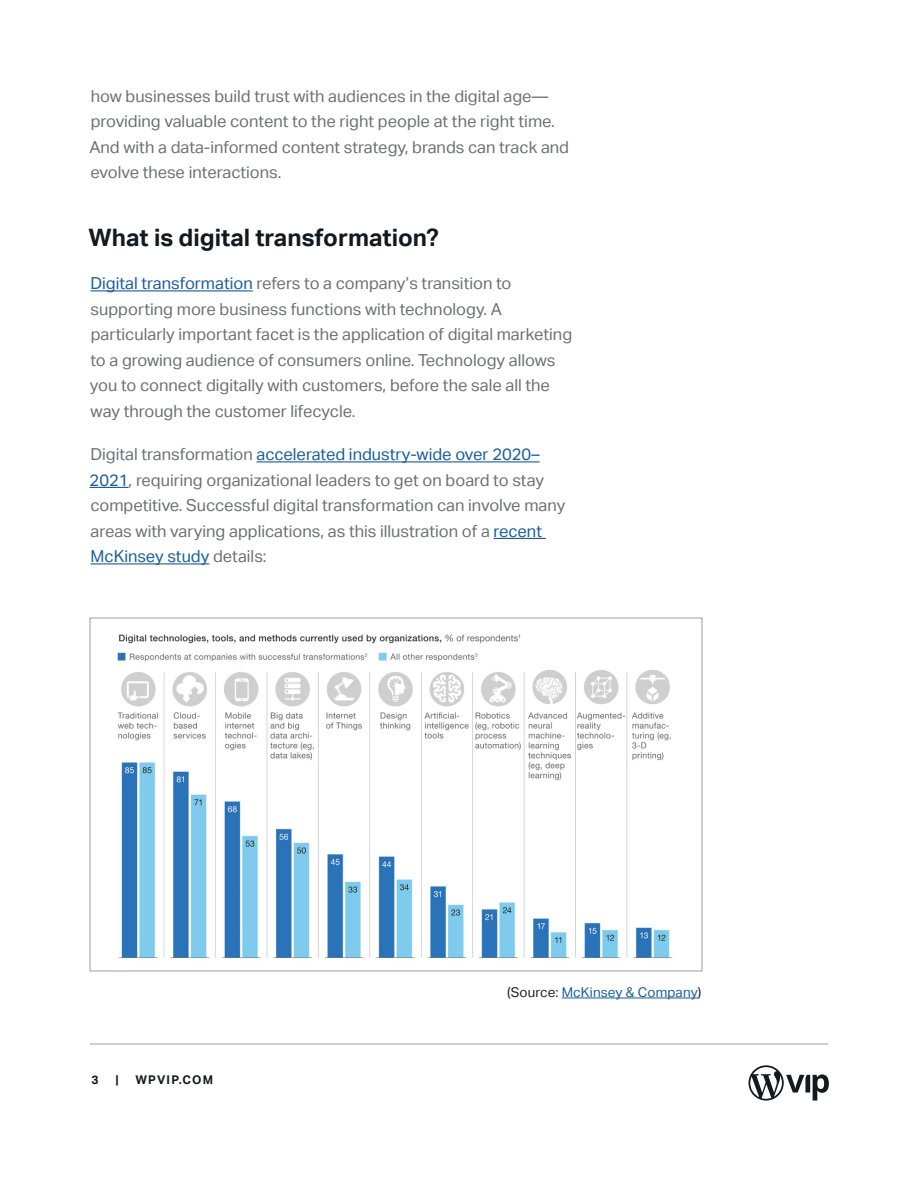
<style>
.page{position:relative;width:918px;height:1188px;background:#fff}
.page>*{position:absolute;margin:0;border:0;box-sizing:border-box;transform-origin:0 0}
.S_Body_Alt{font:700 24px "Aktiv Grotesk";color:#121a1f}
.S_Body_Alt-2{font:16.5px/25.5px "Aktiv Grotesk";color:#6d6f72}
.caption-01{font:13.5px "Aktiv Grotesk";letter-spacing:.01em;color:#175d9e}
.t1{font:700 12px "Aktiv Grotesk";letter-spacing:.1em;color:#121a1f}
.s1{color:#175d9e}
.s2{color:#231f20}
</style>
<div class="page">
<hr style="left:90px;top:1044px;width:738px;height:1px;background:#9e9e9e">
<svg style="left:749px;top:1065px;width:80px;height:36px"></svg>
<hr style="left:90px;top:290px;width:163px;height:1px;background:#175d9e">
<hr style="left:256px;top:461px;width:284px;height:1px;background:#175d9e">
<hr style="left:90px;top:487px;width:39px;height:1px;background:#175d9e">
<hr style="left:494px;top:538px;width:52px;height:1px;background:#175d9e">
<hr style="left:90px;top:563px;width:119px;height:1px;background:#175d9e">
<img style="left:117px;top:634px;width:555px;height:324px">
<hr style="left:562px;top:998px;width:136px;height:1px;background:#175d9e">
<p class="S_Body_Alt-2" style="left:89px;top:83px;width:481px">how businesses build trust with audiences in the digital age— providing valuable content to the right people at the right time.<br>And with a data-informed content strategy, brands can track and evolve these interactions.</p>
<p class="S_Body_Alt" style="left:89px;top:223px;width:352px">What is digital transformation?</p>
<p class="S_Body_Alt-2" style="left:90px;top:271px;width:484px"><span class="s1">Digital transformation</span> refers to a company’s transition to supporting more business functions with technology. A particularly important facet is the application of digital marketing to a growing audience of consumers online. Technology allows you to connect digitally with customers, before the sale all the way through the customer lifecycle.</p>
<p class="S_Body_Alt-2" style="left:90px;top:442px;width:477px">Digital transformation <span class="s1">accelerated industry-wide over 2020– 2021</span>, requiring organizational leaders to get on board to stay competitive. Successful digital transformation can involve many areas with varying applications, as this illustration of a <span class="s1">recent McKinsey study</span> details:</p>
<p class="t1" style="left:92px;top:1073px;width:9px">3</p>
<p class="t1" style="left:115px;top:1073px;width:5px">|</p>
<p class="t1" style="left:135px;top:1073px;width:79px">WPVIP.COM</p>
<p class="caption-01" style="left:507px;top:984px;width:196px"><span class="s2">(Source:</span> McKinsey &amp; Company<span class="s2">)</span></p>
</div>
